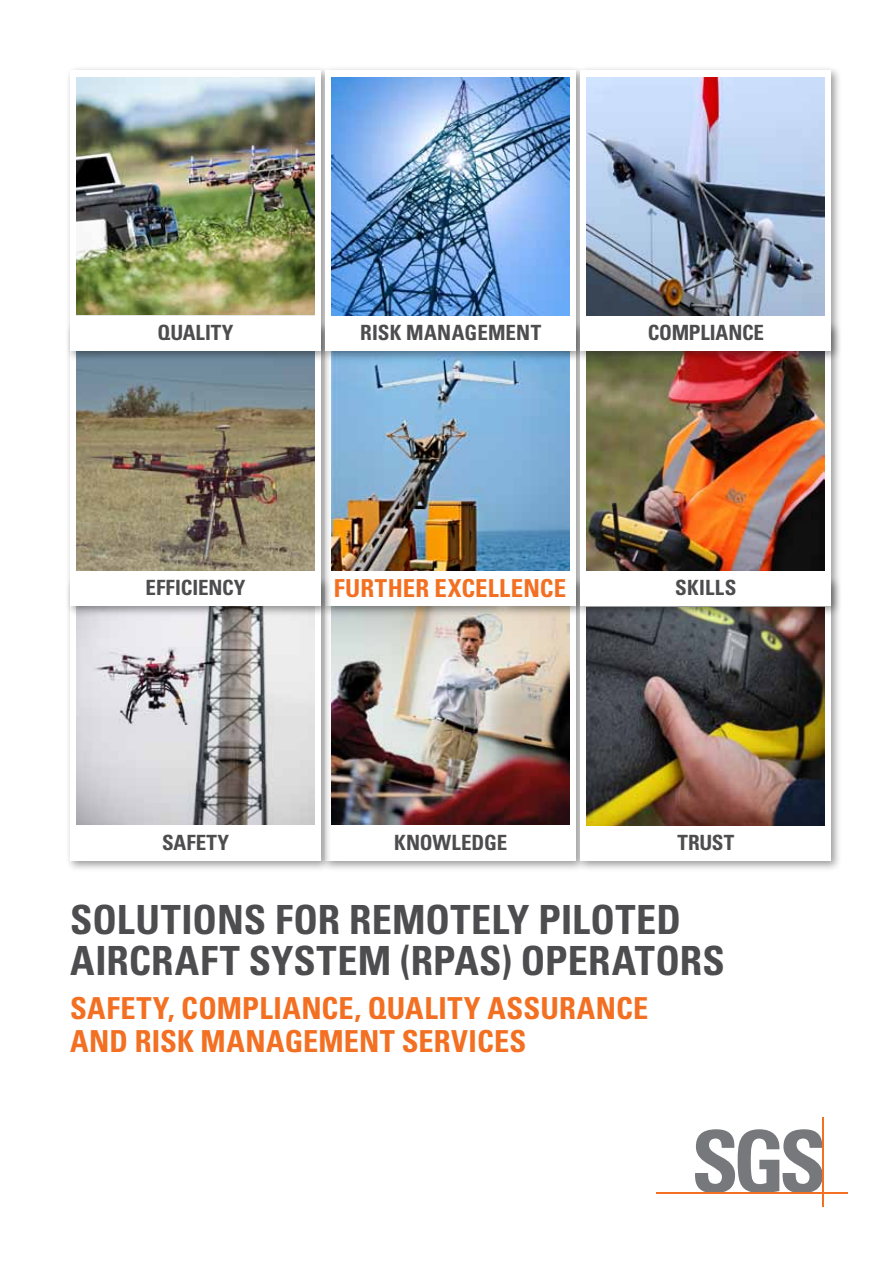
<style>
.page{position:relative;width:893px;height:1263px;background:#fff}
.page>*{position:absolute;margin:0;border:0;box-sizing:border-box;transform-origin:0 0}
.t1{font:700 condensed 40.2px "Univers LT";color:#4d4d4f}
.t2{font:700 condensed 30.3px "Univers LT";color:#f36f21}
.t3{font:700 condensed 24.75px "Univers LT";letter-spacing:.005em;color:#f36f21}
.t4{font:700 condensed 21px "Univers LT";color:#4d4d4f}
</style>
<div class="page">
<div style="left:320px;top:575px;width:267px;height:297px;background:#000;opacity:.4"></div>
<div style="left:325px;top:580px;width:251px;height:281px;background:#fff"></div>
<div style="left:575px;top:575px;width:267px;height:297px;background:#000;opacity:.4"></div>
<div style="left:580px;top:580px;width:251px;height:281px;background:#fff"></div>
<img style="left:587px;top:617px;width:238px;height:208px">
<img style="left:332px;top:617px;width:238px;height:208px">
<div style="left:320px;top:320px;width:267px;height:297px;background:#000;opacity:.4"></div>
<div style="left:325px;top:326px;width:251px;height:280px;background:#fff"></div>
<div style="left:65px;top:575px;width:267px;height:297px;background:#000;opacity:.4"></div>
<div style="left:70px;top:580px;width:251px;height:281px;background:#fff"></div>
<img style="left:77px;top:617px;width:238px;height:208px">
<div style="left:575px;top:320px;width:267px;height:297px;background:#000;opacity:.4"></div>
<div style="left:580px;top:325px;width:251px;height:281px;background:#fff"></div>
<div style="left:65px;top:320px;width:267px;height:297px;background:#000;opacity:.4"></div>
<div style="left:70px;top:325px;width:251px;height:281px;background:#fff"></div>
<img style="left:587px;top:362px;width:238px;height:208px">
<img style="left:77px;top:362px;width:238px;height:208px">
<div style="left:65px;top:65px;width:267px;height:297px;background:#000;opacity:.4"></div>
<div style="left:70px;top:70px;width:251px;height:281px;background:#fff"></div>
<img style="left:77px;top:77px;width:238px;height:238px">
<img style="left:332px;top:362px;width:238px;height:208px">
<div style="left:320px;top:65px;width:267px;height:297px;background:#000;opacity:.4"></div>
<div style="left:325px;top:70px;width:251px;height:281px;background:#fff"></div>
<img style="left:332px;top:77px;width:238px;height:238px">
<div style="left:575px;top:65px;width:267px;height:297px;background:#000;opacity:.4"></div>
<div style="left:580px;top:70px;width:251px;height:281px;background:#fff"></div>
<img style="left:587px;top:77px;width:238px;height:238px">
<svg style="left:695px;top:1129px;width:127px;height:63px"></svg>
<hr style="left:656px;top:1192px;width:192px;height:1px;background:#f36f21">
<hr style="left:822px;top:1117px;width:2px;height:89px;background:#f36f21">
<p class="t4" style="left:158px;top:320px;width:78px">QUALITY</p>
<p class="t4" style="left:360px;top:320px;width:182px">RISK MANAGEMENT</p>
<p class="t4" style="left:648px;top:320px;width:118px">COMPLIANCE</p>
<p class="t3" style="left:334px;top:573px;width:234px">FURTHER EXCELLENCE</p>
<p class="t4" style="left:146px;top:575px;width:102px">EFFICIENCY</p>
<p class="t4" style="left:675px;top:575px;width:63px">SKILLS</p>
<p class="t4" style="left:162px;top:830px;width:69px">SAFETY</p>
<p class="t4" style="left:394px;top:830px;width:115px">KNOWLEDGE</p>
<p class="t4" style="left:678px;top:830px;width:58px">TRUST</p>
<h1 class="t1" style="left:70px;top:895px;width:23px">SOLUTIONS</h1>
<h1 class="t1" style="left:275px;top:895px;width:22px">FOR</h1>
<h1 class="t1" style="left:349px;top:895px;width:24px">REMOTELY</h1>
<h1 class="t1" style="left:538px;top:895px;width:21px">PILOTED</h1>
<h1 class="t1" style="left:70px;top:936px;width:23px">AIRCRAFT</h1>
<h1 class="t1" style="left:249px;top:936px;width:25px">SYSTEM</h1>
<h1 class="t1" style="left:400px;top:936px;width:34px">(RPAS</h1>
<h1 class="t1" style="left:501px;top:936px;width:44px">) OPERATORS</h1>
<h2 class="t2" style="left:70px;top:989px;width:18px">SAFETY</h2>
<h2 class="t2" style="left:168px;top:989px;width:32px">, COMPLIANCE</h2>
<h2 class="t2" style="left:354px;top:989px;width:31px">, QUALITY</h2>
<h2 class="t2" style="left:487px;top:989px;width:19px">ASSURANCE</h2>
<h2 class="t2" style="left:70px;top:1023px;width:20px">AND</h2>
<h2 class="t2" style="left:135px;top:1023px;width:16px">RISK</h2>
<h2 class="t2" style="left:201px;top:1023px;width:21px">MANAGEMENT</h2>
<h2 class="t2" style="left:402px;top:1023px;width:82px">SERVICES</h2>
</div>
